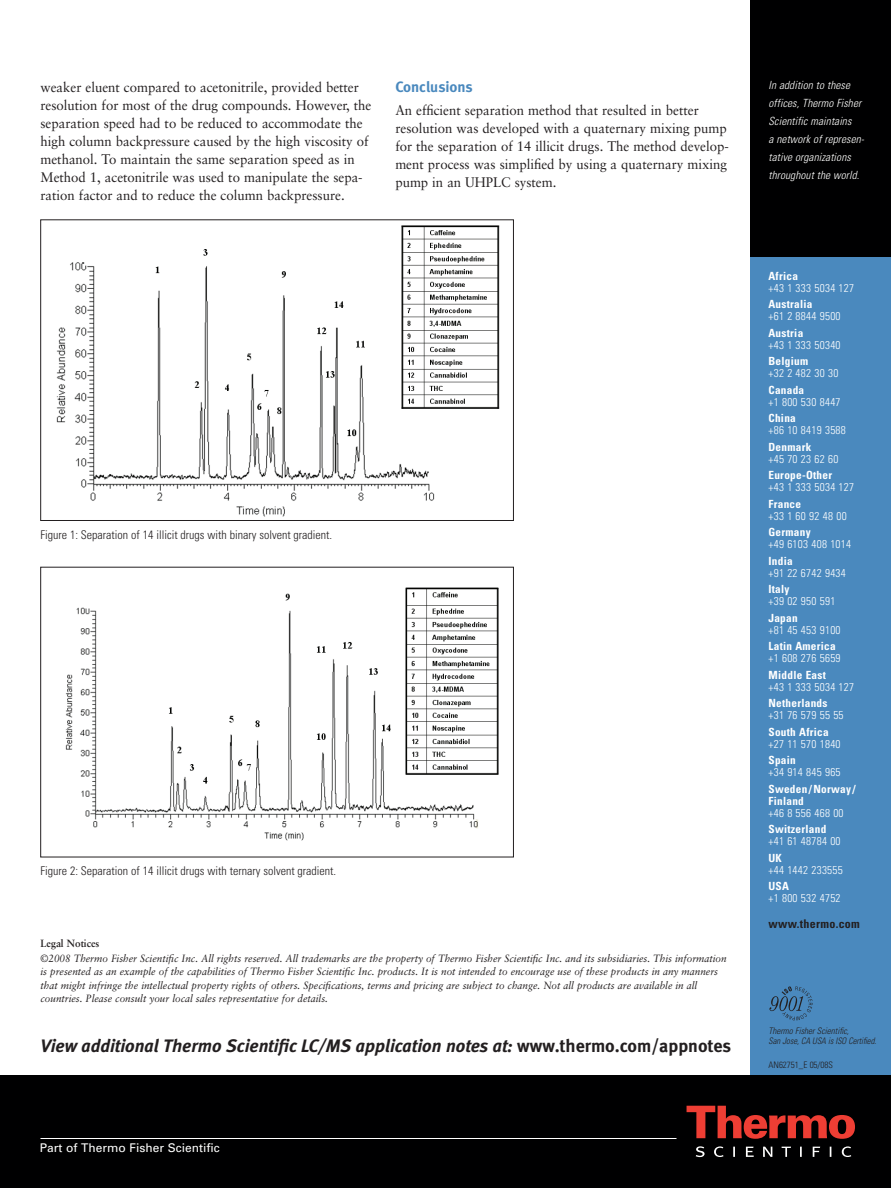
<style>
.page{position:relative;width:891px;height:1188px;background:#fff}
.page>*{position:absolute;margin:0;border:0;box-sizing:border-box;transform-origin:0 0}
.t1{font:italic 18px "Meta Bold LF";color:#231f20}
.t2{font:15px "Meta Bold LF";color:#4a89be}
.t3{font:13.8px/18px "Sabon";color:#231f20;scale:.95 1}
.t4{font:300 condensed 12px "Univers";color:#231f20}
.t5{font:12px "Univers";color:#fff}
.t6{font:700 condensed 12px "Univers";letter-spacing:.025em;color:#231f20}
.t7{font:300 condensed 11.25px "Univers";letter-spacing:.025em;color:#fff}
.t8{font:700 condensed 11.25px/12px "Univers";letter-spacing:.025em;color:#fff}
.t9{font:italic 300 condensed 11.25px/18px "Univers";color:#fff}
.t10{font:italic 10.5px/13.5px "Sabon";color:#231f20;scale:.95 1}
.t11{font:700 10.5px "Sabon";color:#231f20;scale:.95 1}
.t12{font:italic 300 condensed 9px/9.8px "Univers";color:#231f20}
.t13{font:300 condensed 9px "Univers";color:#231f20}
.s1{font-style:normal}
</style>
<div class="page">
<div style="left:750px;top:257px;width:141px;height:931px;background:#4a89be"></div>
<div style="left:0;top:1076px;width:891px;height:112px;background:#000001"></div>
<div style="left:750px;top:0;width:141px;height:257px;background:#000001"></div>
<svg style="left:687px;top:1106px;width:168px;height:33px"></svg>
<svg style="left:696px;top:1146px;width:155px;height:11px"></svg>
<hr style="left:40px;top:1138px;width:636px;height:1px;background:#fff">
<svg style="left:769px;top:986px;width:44px;height:34px"></svg>
<img style="left:56px;top:225px;width:444px;height:292px">
<div style="left:40px;top:220px;width:474px;height:301px;border:1px solid #231f20"></div>
<img style="left:65px;top:587px;width:434px;height:254px">
<div style="left:40px;top:567px;width:474px;height:290px;border:1px solid #231f20"></div>
<p class="t3" style="left:40px;top:79px;width:350px">weaker eluent compared to acetonitrile, provided better resolution for most of the drug compounds. However, the separation speed had to be reduced to accommodate the high column backpressure caused by the high viscosity of methanol. To maintain the same separation speed as in Method 1, acetonitrile was used to manipulate the sepa&shy;ration factor and to reduce the column backpressure.</p>
<p class="t2" style="left:395px;top:81px;width:79px">Conclusions</p>
<p class="t3" style="left:395px;top:102px;width:353px">An efficient separation method that resulted in better resolution was developed with a quaternary mixing pump for the separation of 14 illicit drugs. The method develop&shy;ment process was simplified by using a quaternary mixing pump in an UHPLC system.</p>
<p class="t4" style="left:40px;top:530px;width:293px">Figure 1: Separation of 14 illicit drugs with binary solvent gradient.</p>
<p class="t4" style="left:40px;top:867px;width:297px">Figure 2: Separation of 14 illicit drugs with ternary solvent gradient.</p>
<p class="t11" style="left:40px;top:939px;width:64px">Legal Notices</p>
<p class="t10" style="left:40px;top:952px;width:724px">©2008 Thermo Fisher Scientific Inc. All rights reserved. All trademarks are the property of Thermo Fisher Scientific Inc. and its subsidiaries. This information is presented as an example of the capabilities of Thermo Fisher Scientific Inc. products. It is not intended to encourage use of these products in any manners that might infringe the intellectual property rights of others. Specifications, terms and pricing are subject to change. Not all products are available in all countries. Please consult your local sales representative for details.</p>
<h1 class="t1" style="left:40px;top:1038px;width:692px">View additional Thermo Scientific LC/MS application notes at: <span class="s1">www.thermo.com/appnotes</span></h1>
<p class="t5" style="left:40px;top:1144px;width:181px">Part of Thermo Fisher Scientific</p>
<p class="t9" style="left:769px;top:77px;width:99px">In addition to these offices, Thermo Fisher<br>Scientific maintains<br>a network of represen&shy;tative organizations throughout the world.</p>
<p class="t8" style="left:769px;top:271px;width:31px">Africa</p>
<p class="t7" style="left:769px;top:283px;width:87px">+43 1 333 5034 127</p>
<p class="t8" style="left:769px;top:299px;width:46px">Australia</p>
<p class="t7" style="left:769px;top:312px;width:74px">+61 2 8844 9500</p>
<p class="t8" style="left:769px;top:328px;width:36px">Austria</p>
<p class="t7" style="left:769px;top:341px;width:74px">+43 1 333 50340</p>
<p class="t8" style="left:769px;top:356px;width:41px">Belgium</p>
<p class="t7" style="left:769px;top:369px;width:71px">+32 2 482 30 30</p>
<p class="t8" style="left:769px;top:385px;width:37px">Canada</p>
<p class="t7" style="left:769px;top:398px;width:74px">+1 800 530 8447</p>
<p class="t8" style="left:769px;top:413px;width:29px">China</p>
<p class="t7" style="left:769px;top:426px;width:79px">+86 10 8419 3588</p>
<p class="t8" style="left:769px;top:442px;width:44px">Denmark</p>
<p class="t7" style="left:769px;top:455px;width:71px">+45 70 23 62 60</p>
<p class="t8" style="left:769px;top:470px;width:65px">Europe-Other</p>
<p class="t7" style="left:769px;top:483px;width:87px">+43 1 333 5034 127</p>
<p class="t8" style="left:769px;top:499px;width:34px">France</p>
<p class="t7" style="left:769px;top:512px;width:80px">+33 1 60 92 48 00</p>
<p class="t8" style="left:769px;top:527px;width:44px">Germany</p>
<p class="t7" style="left:769px;top:540px;width:84px">+49 6103 408 1014</p>
<p class="t8" style="left:769px;top:556px;width:26px">India</p>
<p class="t7" style="left:769px;top:569px;width:79px">+91 22 6742 9434</p>
<p class="t8" style="left:769px;top:584px;width:23px">Italy</p>
<p class="t7" style="left:769px;top:597px;width:68px">+39 02 950 591</p>
<p class="t8" style="left:769px;top:613px;width:31px">Japan</p>
<p class="t7" style="left:769px;top:626px;width:74px">+81 45 453 9100</p>
<p class="t8" style="left:769px;top:641px;width:69px">Latin America</p>
<p class="t7" style="left:769px;top:654px;width:74px">+1 608 276 5659</p>
<p class="t8" style="left:769px;top:670px;width:59px">Middle East</p>
<p class="t7" style="left:769px;top:683px;width:87px">+43 1 333 5034 127</p>
<p class="t8" style="left:769px;top:698px;width:61px">Netherlands</p>
<p class="t7" style="left:769px;top:711px;width:77px">+31 76 579 55 55</p>
<p class="t8" style="left:769px;top:727px;width:62px">South Africa</p>
<p class="t7" style="left:769px;top:740px;width:74px">+27 11 570 1840</p>
<p class="t8" style="left:769px;top:755px;width:29px">Spain</p>
<p class="t7" style="left:769px;top:768px;width:74px">+34 914 845 965</p>
<p class="t8" style="left:769px;top:784px;width:89px">Sweden/Norway/<br>Finland</p>
<p class="t7" style="left:769px;top:809px;width:77px">+46 8 556 468 00</p>
<p class="t8" style="left:769px;top:824px;width:59px">Switzerland</p>
<p class="t7" style="left:769px;top:837px;width:74px">+41 61 48784 00</p>
<p class="t8" style="left:769px;top:853px;width:15px">UK</p>
<p class="t7" style="left:769px;top:866px;width:76px">+44 1442 233555</p>
<p class="t8" style="left:769px;top:881px;width:22px">USA</p>
<p class="t7" style="left:769px;top:894px;width:74px">+1 800 532 4752</p>
<p class="t6" style="left:769px;top:919px;width:93px">www.thermo.com</p>
<p class="t12" style="left:769px;top:1027px;width:111px">Thermo FisherScientific,<br>San Jose,CA USA is ISO Certified.</p>
<p class="t13" style="left:769px;top:1062px;width:66px">AN62751_E 05/08S</p>
</div>
